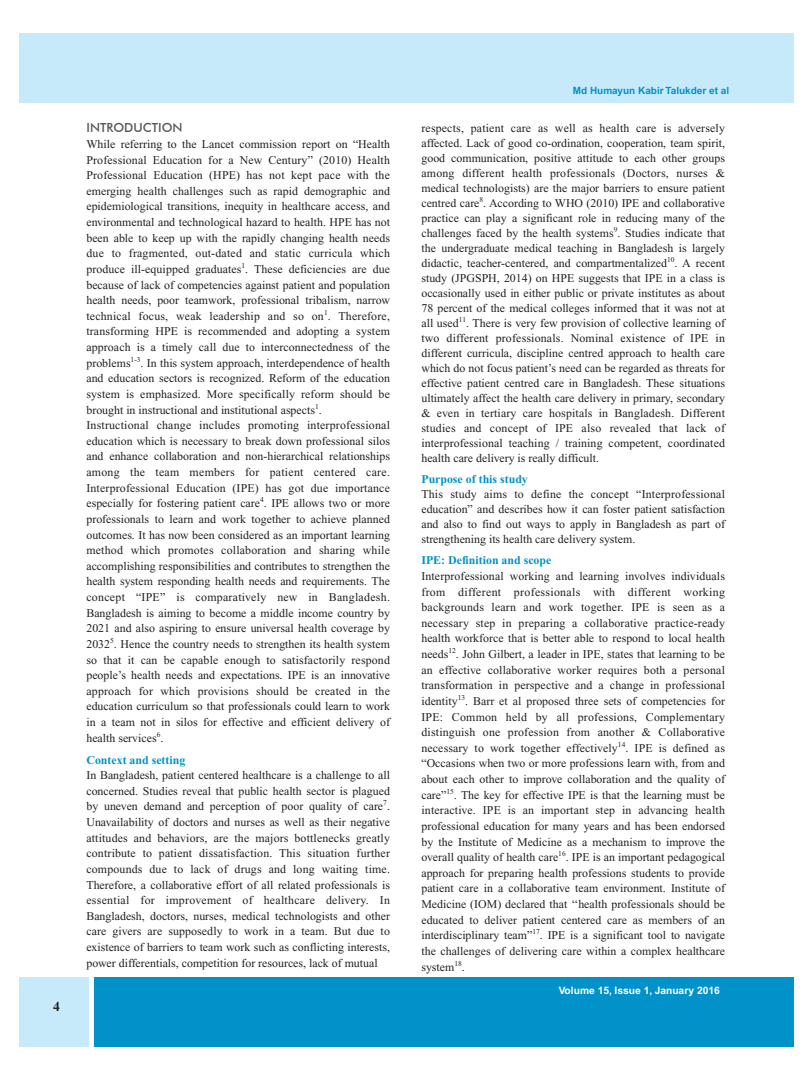
<style>
.page{position:relative;width:810px;height:1080px;background:#fff}
.page>*{position:absolute;margin:0;border:0;box-sizing:border-box;transform-origin:0 0}
.t1{font:700 13.75px "Times New Roman";color:#231f20}
.t2{font:500 12.5px "Futura BT";color:#57585a}
.t3{font:11.88px/15.6px "Times New Roman";color:#231f20;text-align:justify}
.t4{font:700 11.88px "Times New Roman";color:#0092c8}
.t5{font:700 10.25px "Helvetica";color:#fff}
.t6{font:700 10px "Helvetica";color:#0092c8}
</style>
<div class="page">
<div style="left:19px;top:34px;width:774px;height:69px;background:#c6eafa"></div>
<div style="left:94px;top:977px;width:699px;height:70px;background:#0092c8"></div>
<div style="left:19px;top:977px;width:70px;height:70px;background:#c6eafa"></div>
<p class="t1" style="left:53px;top:999px;width:8px">4</p>
<p class="t2" style="left:86px;top:120px;width:98px">INTRODUCTION</p>
<p class="t3" style="left:86px;top:136px;width:305px;text-align:left">While referring to the Lancet commission report on “Health Professional Education for a New Century” (2010) Health Professional Education (HPE) has not kept pace with the emerging health challenges such as rapid demographic and epidemiological transitions, inequity in healthcare access, and environmental and technological hazard to health. HPE has not been able to keep up with the rapidly changing health needs due to fragmented, out-dated and static curricula which produce ill-equipped graduates<sup>1</sup>. These deficiencies are due because of lack of competencies against patient and population health needs, poor teamwork, professional tribalism, narrow technical focus, weak leadership and so on<sup>1</sup>. Therefore, transforming HPE is recommended and adopting a system approach is a timely call due to interconnectedness of the problems<sup>1-3</sup>. In this system approach, interdependence of health and education sectors is recognized. Reform of the education system is emphasized. More specifically reform should be brought in instructional and institutional aspects<sup>1</sup>.<br>Instructional change includes promoting interprofessional education which is necessary to break down professional silos and enhance collaboration and non-hierarchical relationships among the team members for patient centered care.<br>Interprofessional Education (IPE) has got due importance especially for fostering patient care<sup>4</sup>. IPE allows two or more professionals to learn and work together to achieve planned outcomes. It has now been considered as an important learning method which promotes collaboration and sharing while accomplishing responsibilities and contributes to strengthen the health system responding health needs and requirements. The concept “IPE” is comparatively new in Bangladesh.<br>Bangladesh is aiming to become a middle income country by 2021 and also aspiring to ensure universal health coverage by 2032<sup>5</sup>. Hence the country needs to strengthen its health system so that it can be capable enough to satisfactorily respond people’s health needs and expectations. IPE is an innovative approach for which provisions should be created in the education curriculum so that professionals could learn to work in a team not in silos for effective and efficient delivery of health services<sup>6</sup>.</p>
<p class="t4" style="left:86px;top:753px;width:100px">Context and setting</p>
<p class="t3" style="left:86px;top:768px;width:305px">In Bangladesh, patient centered healthcare is a challenge to all concerned. Studies reveal that public health sector is plagued by uneven demand and perception of poor quality of care<sup>7</sup>.<br>Unavailability of doctors and nurses as well as their negative attitudes and behaviors, are the majors bottlenecks greatly contribute to patient dissatisfaction. This situation further compounds due to lack of drugs and long waiting time.<br>Therefore, a collaborative effort of all related professionals is essential for improvement of healthcare delivery. In Bangladesh, doctors, nurses, medical technologists and other care givers are supposedly to work in a team. But due to existence of barriers to team work such as conflicting interests, power differentials, competition for resources, lack of mutual</p>
<p class="t6" style="left:573px;top:84px;width:158px">Md Humayun Kabir Talukder et al</p>
<p class="t3" style="left:421px;top:121px;width:305px;line-height:15px">respects, patient care as well as health care is adversely affected. Lack of good co-ordination, cooperation, team spirit, good communication, positive attitude to each other groups among different health professionals (Doctors, nurses &amp; medical technologists) are the major barriers to ensure patient centred care<sup>8</sup>. According to WHO (2010) IPE and collaborative practice can play a significant role in reducing many of the challenges faced by the health systems<sup>9</sup>. Studies indicate that the undergraduate medical teaching in Bangladesh is largely didactic, teacher-centered, and compartmentalized<sup>10</sup>. A recent study (JPGSPH, 2014) on HPE suggests that IPE in a class is occasionally used in either public or private institutes as about 78 percent of the medical colleges informed that it was not at all used<sup>11</sup>. There is very few provision of collective learning of two different professionals. Nominal existence of IPE in different curricula, discipline centred approach to health care which do not focus patient’s need can be regarded as threats for effective patient centred care in Bangladesh. These situations ultimately affect the health care delivery in primary, secondary &amp; even in tertiary care hospitals in Bangladesh. Different studies and concept of IPE also revealed that lack of interprofessional teaching / training competent, coordinated health care delivery is really difficult.</p>
<p class="t4" style="left:421px;top:472px;width:108px">Purpose of this study</p>
<p class="t3" style="left:421px;top:487px;width:305px;line-height:15px">This study aims to define the concept “Interprofessional education” and describes how it can foster patient satisfaction and also to find out ways to apply in Bangladesh as part of strengthening its health care delivery system.</p>
<p class="t4" style="left:421px;top:554px;width:132px">IPE: Definition and scope</p>
<p class="t3" style="left:421px;top:568px;width:305px">Interprofessional working and learning involves individuals from different professionals with different working backgrounds learn and work together. IPE is seen as a necessary step in preparing a collaborative practice-ready health workforce that is better able to respond to local health needs<sup>12</sup>. John Gilbert, a leader in IPE, states that learning to be an effective collaborative worker requires both a personal transformation in perspective and a change in professional identity<sup>13</sup>. Barr et al proposed three sets of competencies for IPE: Common held by all professions, Complementary distinguish one profession from another &amp; Collaborative necessary to work together effectively<sup>14</sup>. IPE is defined as “Occasions when two or more professions learn with, from and about each other to improve collaboration and the quality of care”<sup>15</sup>. The key for effective IPE is that the learning must be interactive. IPE is an important step in advancing health professional education for many years and has been endorsed by the Institute of Medicine as a mechanism to improve the overall quality of health care<sup>16</sup>. IPE is an important pedagogical approach for preparing health professions students to provide patient care in a collaborative team environment. Institute of Medicine (IOM) declared that ‘‘health professionals should be educated to deliver patient centered care as members of an interdisciplinary team”<sup>17</sup>. IPE is a significant tool to navigate the challenges of delivering care within a complex healthcare system<sup>18</sup>.</p>
<p class="t5" style="left:559px;top:985px;width:163px">Volume 15, Issue 1, January 2016</p>
</div>
